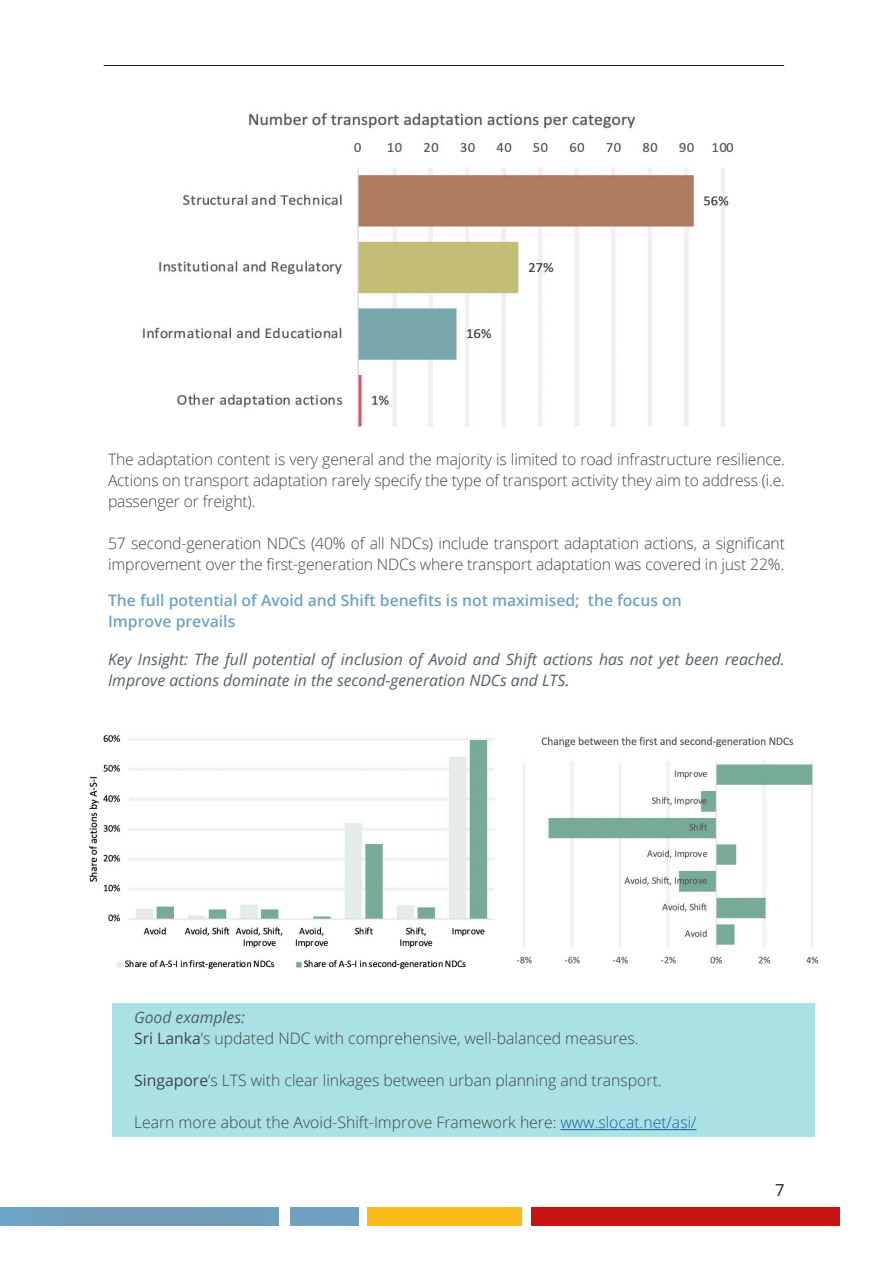
<style>
.page{position:relative;width:893px;height:1263px;background:#fff}
.page>*{position:absolute;margin:0;border:0;box-sizing:border-box;transform-origin:0 0}
.t1{font:16.5px "Open Sans";color:#231f20}
.Body_1{font:300 15.75px/21px "Open Sans";letter-spacing:-.01em;color:#434343;text-align:justify}
.Heading_4__Italics{font:italic 15.75px/21px "Open Sans";color:#526069}
.Heading_3{font:600 15.75px "Open Sans";color:#6fa2c2}
.s1{font-weight:400}
.s2{color:#175d9e}
</style>
<div class="page">
<div style="left:532px;top:1207px;width:308px;height:19px;background:#c81415"></div>
<div style="left:367px;top:1207px;width:154px;height:19px;background:#fabc1b"></div>
<div style="left:290px;top:1207px;width:68px;height:19px;background:#6fa2c2"></div>
<svg style="left:0;top:1207px;width:278px;height:19px;background:#709ebb"></svg>
<hr style="left:104px;top:65px;width:680px;height:1px;background:#231f20">
<img style="left:89px;top:735px;width:730px;height:234px">
<div style="left:112px;top:1003px;width:703px;height:133px;background:#a9e1e4"></div>
<hr style="left:560px;top:1129px;width:137px;height:1px;background:#175d9e">
<img style="left:142px;top:113px;width:592px;height:313px">
<p class="Body_1" style="left:108px;top:448px;width:678px">The adaptation content is very general and the majority is limited to road infrastructure resilience.<br>Actions on transport adaptation rarely specify the type of transport activity they aim to address (i.e. passenger or freight).</p>
<p class="Body_1" style="left:108px;top:532px;width:678px">57 second-generation NDCs (40% of all NDCs) include transport adaptation actions, a significant improvement over the first-generation NDCs where transport adaptation was covered in just 22%.</p>
<p class="Heading_3" style="left:108px;top:590px;width:575px">The full potential of Avoid and Shift benefits is not maximised; the focus on</p>
<p class="Heading_3" style="left:108px;top:611px;width:129px">Improve prevails</p>
<p class="Heading_4__Italics" style="left:108px;top:649px;width:678px">Key Insight: The full potential of inclusion of Avoid and Shift actions has not yet been reached.<br>Improve actions dominate in the second-generation NDCs and LTS.</p>
<p class="Heading_4__Italics" style="left:134px;top:1007px;width:113px">Good examples:</p>
<p class="Body_1" style="left:134px;top:1028px;width:506px"><span class="s1">Sri Lanka</span>’s updated NDC with comprehensive, well-balanced measures.</p>
<p class="Body_1" style="left:134px;top:1070px;width:529px"><span class="s1">Singapore</span>’s LTS with clear linkages between urban planning and transport.</p>
<p class="Body_1" style="left:134px;top:1112px;width:564px">Learn more about the Avoid-Shift-Improve Framework here: <span class="s2">www.slocat.net/asi/</span></p>
<p class="t1" style="left:775px;top:1179px;width:11px">7</p>
</div>
